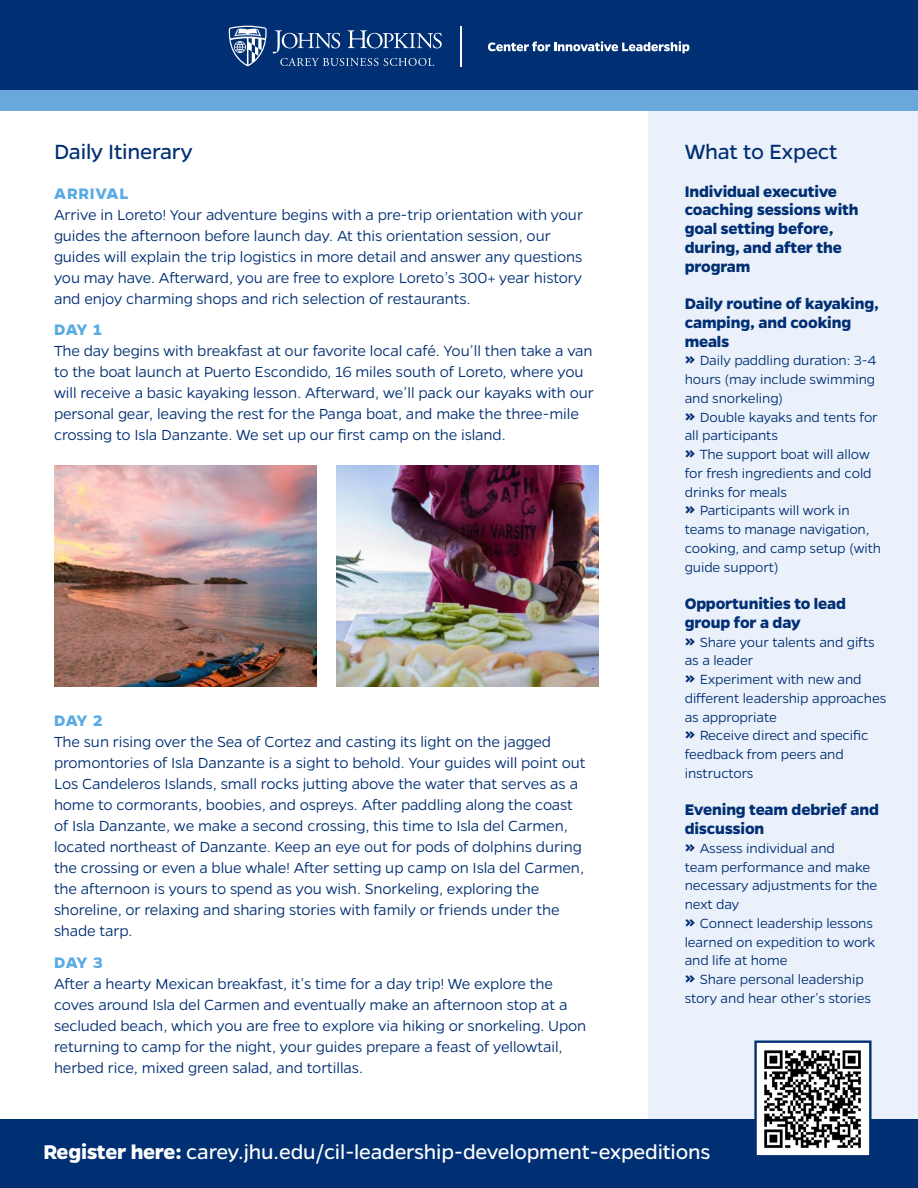
<style>
.page{position:relative;width:918px;height:1188px;background:#fff}
.page>*{position:absolute;margin:0;border:0;box-sizing:border-box;transform-origin:0 0}
.t1{font:23.25px "Gentona";letter-spacing:-.01em;color:#002f73}
.t2{font:22.5px "Gentona";letter-spacing:-.01em;color:#fff}
.t3{font:700 17.25px/18.8px "Gentona";letter-spacing:-.01em;color:#002f73}
.t4{font:700 17.25px "Gentona";letter-spacing:.02em;color:#58aae3}
.t5{font:700 17.25px "Gentona";letter-spacing:.055em;color:#58aae3}
.t6{font:300 16.5px/21px "Gentona";letter-spacing:-.01em;color:#002f73}
.t7{font:300 15px/18.8px "Gentona";letter-spacing:-.01em;color:#002f73}
.s1{font-weight:700;font-size:17.25px;color:#002d74}
.s2{font-weight:700}
</style>
<div class="page">
<div style="left:648px;top:101px;width:270px;height:1087px;background:#ebf1fb"></div>
<div style="left:0;top:1120px;width:918px;height:68px;background:#003073"></div>
<div style="left:754px;top:1040px;width:118px;height:117px;background:#fff;border:2px solid #002f73"></div>
<div style="left:0;top:0;width:918px;height:101px;background:#003073"></div>
<svg style="left:229px;top:26px;width:38px;height:40px"></svg>
<svg style="left:273px;top:30px;width:169px;height:36px"></svg>
<hr style="left:460px;top:26px;width:2px;height:40px;background:#fff">
<svg style="left:488px;top:41px;width:201px;height:12px"></svg>
<div style="left:0;top:91px;width:918px;height:20px;background:#6aa8db"></div>
<img style="left:764px;top:1050px;width:97px;height:98px">
<img style="left:54px;top:466px;width:262px;height:220px">
<img style="left:336px;top:466px;width:263px;height:220px">
<p class="t1" style="left:54px;top:139px;width:140px">Daily Itinerary</p>
<p class="t5" style="left:54px;top:183px;width:76px">ARRIVAL</p>
<p class="t6" style="left:54px;top:204px;width:531px">Arrive in Loreto! Your adventure begins with a pre-trip orientation with your guides the afternoon before launch day. At this orientation session, our guides will explain the trip logistics in more detail and answer any questions you may have. Afterward, you are free to explore Loreto’s 300+ year history and enjoy charming shops and rich selection of restaurants.</p>
<p class="t4" style="left:54px;top:319px;width:49px">DAY 1</p>
<p class="t6" style="left:54px;top:340px;width:542px">The day begins with breakfast at our favorite local café. You’ll then take a van to the boat launch at Puerto Escondido, 16 miles south of Loreto, where you will receive a basic kayaking lesson. Afterward, we’ll pack our kayaks with our personal gear, leaving the rest for the Panga boat, and make the three-mile crossing to Isla Danzante. We set up our first camp on the island.</p>
<p class="t4" style="left:54px;top:710px;width:50px">DAY 2</p>
<p class="t6" style="left:54px;top:731px;width:533px">The sun rising over the Sea of Cortez and casting its light on the jagged promontories of Isla Danzante is a sight to behold. Your guides will point out Los Candeleros Islands, small rocks jutting above the water that serves as a home to cormorants, boobies, and ospreys. After paddling along the coast of Isla Danzante, we make a second crossing, this time to Isla del Carmen, located northeast of Danzante. Keep an eye out for pods of dolphins during the crossing or even a blue whale! After setting up camp on Isla del Carmen, the afternoon is yours to spend as you wish. Snorkeling, exploring the shoreline, or relaxing and sharing stories with family or friends under the shade tarp.</p>
<p class="t4" style="left:54px;top:953px;width:50px">DAY 3</p>
<p class="t6" style="left:54px;top:973px;width:534px">After a hearty Mexican breakfast, it’s time for a day trip! We explore the coves around Isla del Carmen and eventually make an afternoon stop at a secluded beach, which you are free to explore via hiking or snorkeling. Upon returning to camp for the night, your guides prepare a feast of yellowtail, herbed rice, mixed green salad, and tortillas.</p>
<p class="t1" style="left:685px;top:139px;width:154px">What to Expect</p>
<p class="t3" style="left:685px;top:182px;width:175px">Individual executive coaching sessions with goal setting before, during, and after the program</p>
<p class="t3" style="left:685px;top:294px;width:196px">Daily routine of kayaking, camping, and cooking meals</p>
<p class="t7" style="left:685px;top:351px;width:193px;text-align:justify"><span class="s1">»</span> Daily paddling duration: 3-4 hours (may include swimming and snorkeling)</p>
<p class="t7" style="left:685px;top:407px;width:195px"><span class="s1">»</span> Double kayaks and tents for all participants</p>
<p class="t7" style="left:685px;top:445px;width:188px;text-align:justify"><span class="s1">»</span> The support boat will allow for fresh ingredients and cold drinks for meals</p>
<p class="t7" style="left:685px;top:501px;width:198px"><span class="s1">»</span> Participants will work in teams to manage navigation, cooking, and camp setup (with guide support)</p>
<p class="t3" style="left:685px;top:594px;width:163px">Opportunities to lead group for a day</p>
<p class="t7" style="left:685px;top:632px;width:192px"><span class="s1">»</span> Share your talents and gifts as a leader</p>
<p class="t7" style="left:685px;top:670px;width:203px"><span class="s1">»</span> Experiment with new and different leadership approaches as appropriate</p>
<p class="t7" style="left:685px;top:726px;width:185px"><span class="s1">»</span> Receive direct and specific feedback from peers and instructors</p>
<p class="t3" style="left:685px;top:800px;width:196px">Evening team debrief and discussion</p>
<p class="t7" style="left:685px;top:839px;width:194px"><span class="s1">»</span> Assess individual and<br>team performance and make necessary adjustments for the next day</p>
<p class="t7" style="left:685px;top:914px;width:192px"><span class="s1">»</span> Connect leadership lessons learned on expedition to work and life at home</p>
<p class="t7" style="left:685px;top:970px;width:188px"><span class="s1">»</span> Share personal leadership story and hear other’s stories</p>
<p class="t2" style="left:44px;top:1139px;width:669px"><span class="s2">Register here:</span> carey.jhu.edu/cil-leadership-development-expeditions</p>
</div>
